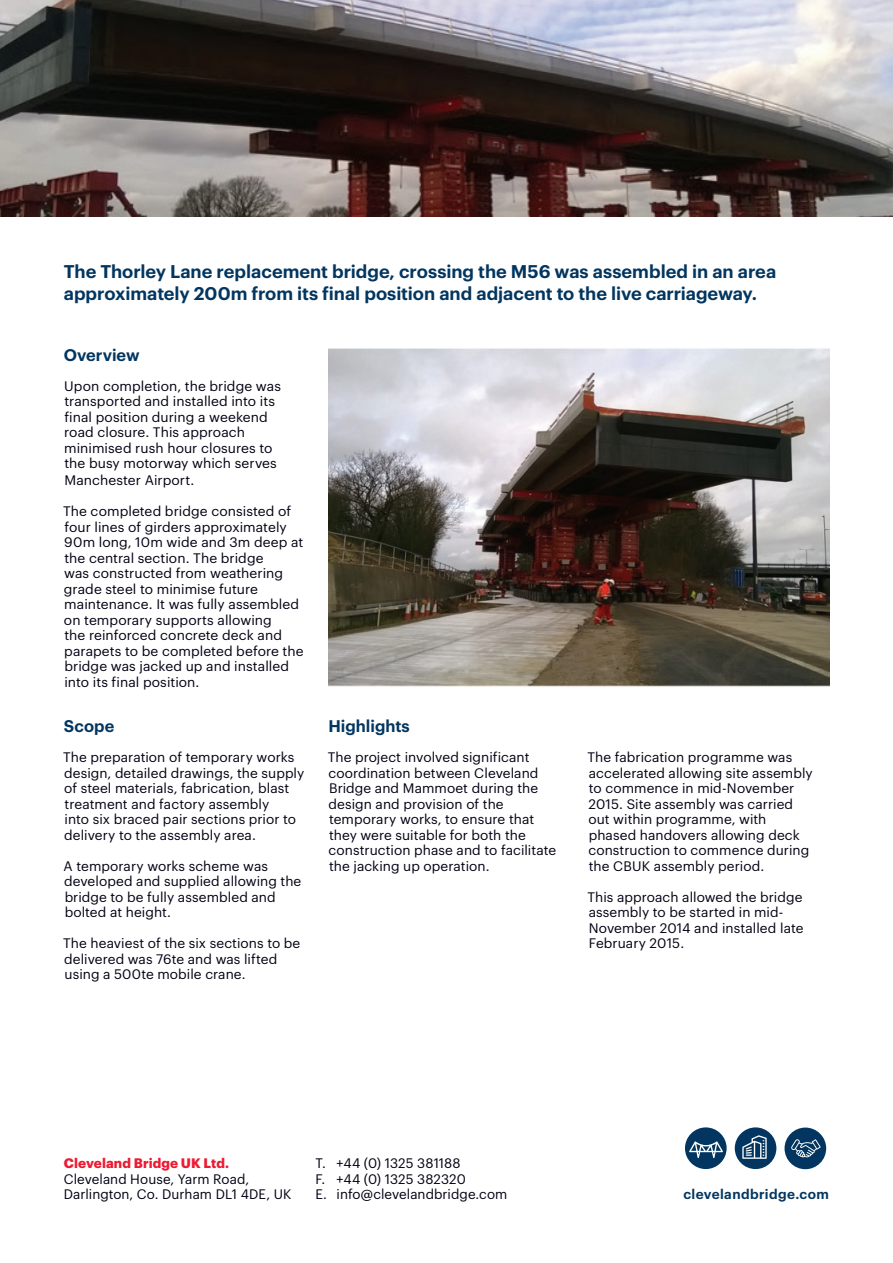
<style>
.page{position:relative;width:893px;height:1263px;background:#fff}
.page>*{position:absolute;margin:0;border:0;box-sizing:border-box;transform-origin:0 0}
.t1{font:600 18px/21.6px "Graphik";color:#02355f}
.Body_Copy{font:600 16.5px "Graphik";color:#02355f}
.Body_Copy-2{font:13.5px/15.6px "Graphik";letter-spacing:.005em;color:#000013}
.Body_Copy-3{font:700 13.5px "Graphik";letter-spacing:.01em;color:#ed1a32}
.t2{font:600 13.5px "Graphik";letter-spacing:.03em;color:#02355f}
</style>
<div class="page">
<img style="left:0;top:0;width:893px;height:216px">
<svg style="left:685px;top:1127px;width:42px;height:42px"></svg>
<svg style="left:735px;top:1127px;width:41px;height:42px"></svg>
<svg style="left:784px;top:1127px;width:42px;height:42px"></svg>
<img style="left:328px;top:348px;width:501px;height:339px">
<p class="t1" style="left:64px;top:260px;width:714px">The Thorley Lane replacement bridge, crossing the M56 was assembled in an area approximately 200m from its final position and adjacent to the live carriageway.</p>
<p class="Body_Copy" style="left:64px;top:343px;width:77px">Overview</p>
<p class="Body_Copy-2" style="left:64px;top:377px;width:218px">Upon completion, the bridge was</p>
<p class="Body_Copy-2" style="left:64px;top:392px;width:212px">transported and installed into its final position during a weekend</p>
<p class="Body_Copy-2" style="left:64px;top:423px;width:214px">road closure. This approach minimised rush hour closures to the busy motorway which serves<br>Manchester Airport.</p>
<p class="Body_Copy-2" style="left:63px;top:502px;width:230px">The completed bridge consisted of four lines of girders approximately</p>
<p class="Body_Copy-2" style="left:64px;top:533px;width:241px">90m long, 10m wide and 3m deep at the central section. The bridge</p>
<p class="Body_Copy-2" style="left:64px;top:564px;width:221px">was constructed from weathering grade steel to minimise future</p>
<p class="Body_Copy-2" style="left:64px;top:595px;width:237px">maintenance. It was fully assembled on temporary supports allowing</p>
<p class="Body_Copy-2" style="left:64px;top:626px;width:241px">the reinforced concrete deck and parapets to be completed before the</p>
<p class="Body_Copy-2" style="left:64px;top:657px;width:226px">bridge was jacked up and installed into its final position.</p>
<p class="Body_Copy" style="left:64px;top:714px;width:52px">Scope</p>
<p class="Body_Copy-2" style="left:63px;top:748px;width:243px">The preparation of temporary works design, detailed drawings, the supply of steel materials, fabrication, blast treatment and factory assembly<br>into six braced pair sections prior to delivery to the assembly area.</p>
<p class="Body_Copy-2" style="left:64px;top:857px;width:239px">A temporary works scheme was developed and supplied allowing the</p>
<p class="Body_Copy-2" style="left:65px;top:888px;width:213px">bridge to be fully assembled and bolted at height.</p>
<p class="Body_Copy-2" style="left:63px;top:934px;width:239px">The heaviest of the six sections to be delivered was 76te and was lifted</p>
<p class="Body_Copy-2" style="left:65px;top:965px;width:183px">using a 500te mobile crane.</p>
<p class="Body_Copy" style="left:328px;top:714px;width:83px">Highlights</p>
<p class="Body_Copy-2" style="left:328px;top:748px;width:212px">The project involved significant coordination between Cleveland</p>
<p class="Body_Copy-2" style="left:329px;top:779px;width:211px">Bridge and Mammoet during the design and provision of the</p>
<p class="Body_Copy-2" style="left:329px;top:810px;width:229px">temporary works, to ensure that they were suitable for both the construction phase and to facilitate the jacking up operation.</p>
<p class="Body_Copy-2" style="left:587px;top:748px;width:227px">The fabrication programme was accelerated allowing site assembly</p>
<p class="Body_Copy-2" style="left:588px;top:779px;width:207px">to commence in mid-November<br>2015. Site assembly was carried</p>
<p class="Body_Copy-2" style="left:588px;top:810px;width:222px">out within programme, with phased handovers allowing deck construction to commence during the CBUK assembly period.</p>
<p class="Body_Copy-2" style="left:587px;top:888px;width:216px">This approach allowed the bridge assembly to be started in mid-</p>
<p class="Body_Copy-2" style="left:589px;top:919px;width:216px">November 2014 and installed late<br>February 2015.</p>
<p class="Body_Copy-3" style="left:64px;top:1153px;width:167px">Cleveland Bridge UK Ltd.</p>
<p class="Body_Copy-2" style="left:64px;top:1170px;width:229px">Cleveland House, Yarm Road,<br>Darlington, Co. Durham DL1 4DE, UK</p>
<p class="Body_Copy-2" style="left:315px;top:1154px;width:147px">T. +44 (0) 1325 381188</p>
<p class="Body_Copy-2" style="left:315px;top:1170px;width:152px">F. +44 (0) 1325 382320</p>
<p class="Body_Copy-2" style="left:315px;top:1185px;width:194px">E. info@clevelandbridge.com</p>
<p class="t2" style="left:683px;top:1183px;width:147px">clevelandbridge.com</p>
</div>
